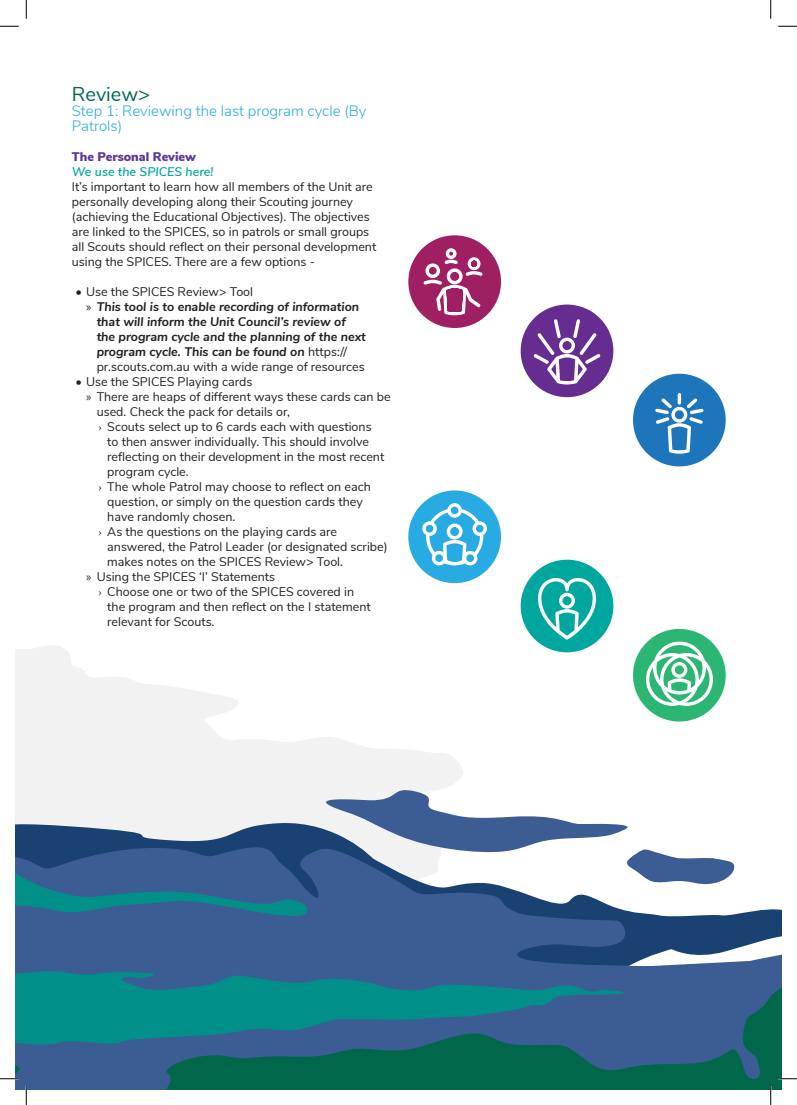
<style>
.page{position:relative;width:797px;height:1105px;background:#fff}
.page>*{position:absolute;margin:0;border:0;box-sizing:border-box;transform-origin:0 0}
._1_3_Subheader{font:20px "Nunito Sans";color:#006a50}
._1_4_Subsubheader{font:300 15px/15px "Nunito Sans";color:#28aae2}
._3_1_Body{font:12.5px/15px "Nunito Sans";color:#231f20}
.t1{font:italic 700 12.5px/15px "Nunito Sans";color:#231f20}
._4_1_Highlight_Text{font:italic 600 12.5px "Nunito Sans";color:#00a79e}
._2_1_Body_Header{font:900 12.5px "Nunito Sans";color:#5c3996}
.s1{font-family:"Myriad Pro";font-weight:400;font-style:normal}
.s2{font-weight:400;font-style:normal}
.s3{font-family:"Myriad Pro"}
.s4{font-family:"Minion Pro"}
</style>
<div class="page">
<svg style="left:16px;top:646px;width:447px;height:132px;fill:#f3f3f3"></svg>
<svg style="left:16px;top:778px;width:444px;height:57px;fill:#f2f2f2"></svg>
<svg style="left:16px;top:835px;width:765px;height:119px"></svg>
<svg style="left:16px;top:954px;width:765px;height:135px;background:#236573"></svg>
<svg style="left:16px;top:840px;width:302px;height:113px;background:#305e8e"></svg>
<svg style="left:16px;top:953px;width:614px;height:94px;background:#20728d"></svg>
<svg style="left:293px;top:785px;width:447px;height:102px"></svg>
<svg style="left:408px;top:235px;width:93px;height:93px"></svg>
<div style="left:450px;top:272px;width:9px;height:9px;background:#9f1f63;border-radius:50%"></div>
<svg style="left:520px;top:305px;width:93px;height:92px"></svg>
<svg style="left:633px;top:374px;width:92px;height:92px"></svg>
<svg style="left:408px;top:490px;width:93px;height:93px"></svg>
<svg style="left:520px;top:560px;width:93px;height:92px"></svg>
<svg style="left:633px;top:629px;width:92px;height:92px"></svg>
<svg style="left:0;top:25px;width:19px;height:2px"></svg>
<svg style="left:778px;top:25px;width:19px;height:2px"></svg>
<svg style="left:0;top:1078px;width:19px;height:1px"></svg>
<svg style="left:778px;top:1078px;width:19px;height:1px"></svg>
<svg style="left:25px;top:0;width:2px;height:19px"></svg>
<svg style="left:25px;top:1086px;width:2px;height:19px"></svg>
<svg style="left:770px;top:0;width:1px;height:19px"></svg>
<svg style="left:770px;top:1086px;width:1px;height:19px"></svg>
<p class="_1_3_Subheader" style="left:72px;top:80px;width:80px">Review&gt;</p>
<p class="_1_4_Subsubheader" style="left:72px;top:103px;width:296px">Step 1: Reviewing the last program cycle (By<br>Patrols)</p>
<p class="_2_1_Body_Header" style="left:72px;top:148px;width:126px">The Personal Review</p>
<p class="_4_1_Highlight_Text" style="left:72px;top:163px;width:143px">We use the SPICES here!</p>
<p class="_3_1_Body" style="left:72px;top:179px;width:306px">It’s important to learn how all members of the Unit are personally developing along their Scouting journey (achieving the Educational Objectives). The objectives are linked to the SPICES, so in patrols or small groups all Scouts should reflect on their personal development using the SPICES. There are a few options -</p>
<p class="_3_1_Body" style="left:75px;top:284px;width:179px">• Use the SPICES Review&gt; Tool</p>
<p class="t1" style="left:97px;top:299px;width:271px;text-indent:-11px"><span class="s1">»</span> This tool is to enable recording of information that will inform the Unit Council’s review of the program cycle and the planning of the next program cycle. This can be found on <span class="s2">https:// pr.scouts.com.au with a wide range of resources</span></p>
<p class="_3_1_Body" style="left:75px;top:374px;width:178px">• Use the SPICES Playing cards</p>
<p class="_3_1_Body" style="left:97px;top:389px;width:295px;text-indent:-11px"><span class="s3">»</span> There are heaps of different ways these cards can be used. Check the pack for details or,</p>
<p class="_3_1_Body" style="left:107px;top:419px;width:278px;text-indent:-9px"><span class="s4">›</span> Scouts select up to 6 cards each with questions to then answer individually. This should involve reflecting on their development in the most recent program cycle.</p>
<p class="_3_1_Body" style="left:107px;top:479px;width:265px;text-indent:-9px"><span class="s4">›</span> The whole Patrol may choose to reflect on each question, or simply on the question cards they have randomly chosen.</p>
<p class="_3_1_Body" style="left:107px;top:524px;width:282px;text-indent:-9px"><span class="s4">›</span> As the questions on the playing cards are answered, the Patrol Leader (or designated scribe) makes notes on the SPICES Review&gt; Tool.</p>
<p class="_3_1_Body" style="left:86px;top:569px;width:191px"><span class="s3">»</span> Using the SPICES ‘I’ Statements</p>
<p class="_3_1_Body" style="left:107px;top:584px;width:265px;text-indent:-9px"><span class="s4">›</span> Choose one or two of the SPICES covered in the program and then reflect on the I statement relevant for Scouts.</p>
</div>
